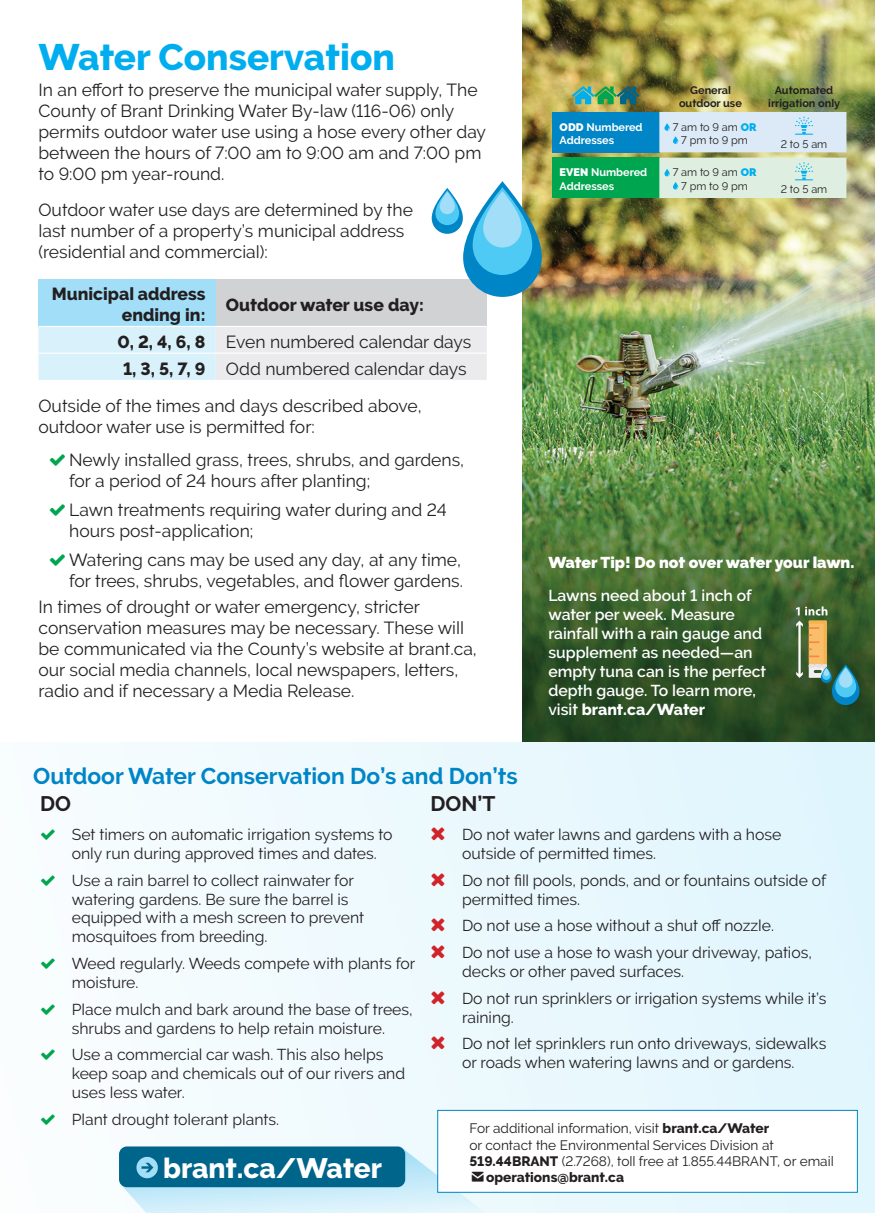
<style>
.page{position:relative;width:875px;height:1213px;background:#fff}
.page>*{position:absolute;margin:0;border:0;box-sizing:border-box;transform-origin:0 0}
.t1{font:800 36.75px "Raleway";color:#00aeef}
.t2{font:800 28px "Raleway";letter-spacing:-.005em;color:#fff}
.t3{font:700 22.75px "Raleway";color:#0085c6}
.t4{font:700 21px "Raleway";color:#231f20}
.t5{font:17.5px/21px "Raleway";color:#231f20}
.t6{font:800 17.5px/21px "Raleway";color:#231f20;text-align:right}
.Bullets_-_Red_X{font:15.75px/18.9px "Raleway";color:#231f20}
.t7{font:600 15.75px/18.9px "Raleway";color:#fff}
.t8{font:900 15.75px "Raleway";letter-spacing:-.005em;color:#fff}
.t9{font:13.65px "Raleway";color:#231f20}
.t10{font:800 13.65px "Raleway";color:#231f20}
.t11{font:10.85px/13.1px "Raleway";color:#231f20;text-align:center}
.t12{font:700 10.85px/13.1px "Raleway";color:#fff}
.t13{font:700 10.85px/13.1px "Raleway";color:#231f20;text-align:center}
.s1{font-weight:900}
.s2{font-weight:900;color:#00aeef}
.s3{font-weight:800}
</style>
<div class="page">
<div style="left:0;top:742px;width:875px;height:471px;background:linear-gradient(to right,#fafdfe,#def5fc)"></div>
<img style="left:523px;top:0;width:352px;height:437px">
<div style="left:38px;top:279px;width:178px;height:47px;background:#a2def7"></div>
<div style="left:216px;top:279px;width:271px;height:47px;background:#d1d2d4"></div>
<svg style="left:38px;top:327px;width:449px;height:53px;background:#e3edf2"></svg>
<hr style="left:38px;top:353px;width:178px;height:1px;background:#fff">
<hr style="left:216px;top:353px;width:271px;height:1px;background:#fff">
<svg style="left:523px;top:437px;width:352px;height:305px;background:#456c34"></svg>
<div style="left:552px;top:112px;width:107px;height:40px;background:#0085c6"></div>
<div style="left:552px;top:158px;width:107px;height:40px;background:#00a54f"></div>
<svg style="left:572px;top:86px;width:67px;height:18px"></svg>
<div style="left:659px;top:112px;width:187px;height:40px;background:#dbeaf6"></div>
<div style="left:659px;top:158px;width:187px;height:40px;background:#deefe2"></div>
<svg style="left:463px;top:181px;width:79px;height:116px;fill:#0085c6"></svg>
<svg style="left:472px;top:187px;width:60px;height:88px;background:#60c5e6"></svg>
<svg style="left:483px;top:191px;width:38px;height:56px;background:#8cd4f2"></svg>
<svg style="left:432px;top:188px;width:31px;height:46px"></svg>
<svg style="left:435px;top:190px;width:24px;height:35px"></svg>
<svg style="left:440px;top:192px;width:15px;height:22px"></svg>
<svg style="left:796px;top:606px;width:31px;height:72px;background:#a69d67"></svg>
<svg style="left:832px;top:664px;width:27px;height:41px"></svg>
<svg style="left:835px;top:666px;width:21px;height:31px"></svg>
<svg style="left:839px;top:668px;width:13px;height:20px"></svg>
<svg style="left:821px;top:667px;width:11px;height:16px"></svg>
<div style="left:822px;top:668px;width:8px;height:12px;background:#4ecaf4;border-radius:4px"></div>
<svg style="left:823px;top:668px;width:6px;height:8px"></svg>
<div style="left:438px;top:1110px;width:419px;height:82px;background:#fff"></div>
<div style="left:437px;top:1110px;width:420px;height:82px;border:1px solid #0085c6"></div>
<svg style="left:41px;top:829px;width:14px;height:11px"></svg>
<svg style="left:41px;top:875px;width:14px;height:10px"></svg>
<svg style="left:41px;top:958px;width:14px;height:11px"></svg>
<svg style="left:41px;top:1004px;width:14px;height:10px"></svg>
<svg style="left:41px;top:1050px;width:14px;height:10px"></svg>
<svg style="left:41px;top:1114px;width:14px;height:11px"></svg>
<svg style="left:432px;top:827px;width:12px;height:13px"></svg>
<svg style="left:432px;top:873px;width:12px;height:13px"></svg>
<svg style="left:432px;top:919px;width:12px;height:12px"></svg>
<svg style="left:432px;top:945px;width:12px;height:13px"></svg>
<svg style="left:432px;top:991px;width:12px;height:13px"></svg>
<svg style="left:432px;top:1037px;width:12px;height:12px"></svg>
<svg style="left:119px;top:1146px;width:400px;height:67px"></svg>
<h2 class="t1" style="left:38px;top:36px;width:358px">Water Conservation</h2>
<p class="t5" style="left:38px;top:79px;width:449px">In an effort to preserve the municipal water supply, The County of Brant Drinking Water By-law (116-06) only permits outdoor water use using a hose every other day between the hours of 7:00 am to 9:00 am and 7:00 pm to 9:00 pm year-round.</p>
<p class="t5" style="left:38px;top:200px;width:376px">Outdoor water use days are determined by the last number of a property’s municipal address (residential and commercial):</p>
<p class="t6" style="left:52px;top:284px;width:155px">Municipal address ending in:</p>
<p class="t6" style="left:226px;top:294px;width:199px">Outdoor water use day:</p>
<p class="t6" style="left:117px;top:331px;width:90px">0, 2, 4, 6, 8</p>
<p class="t5" style="left:226px;top:331px;width:247px">Even numbered calendar days</p>
<p class="t6" style="left:123px;top:358px;width:84px">1, 3, 5, 7, 9</p>
<p class="t5" style="left:226px;top:358px;width:242px">Odd numbered calendar days</p>
<p class="t5" style="left:38px;top:395px;width:385px">Outside of the times and days described above, outdoor water use is permitted for:</p>
<p class="t5" style="left:69px;top:450px;width:396px">Newly installed grass, trees, shrubs, and gardens, for a period of 24 hours after planting;</p>
<p class="t5" style="left:69px;top:499px;width:379px">Lawn treatments requiring water during and 24 hours post-application;</p>
<p class="t5" style="left:69px;top:549px;width:395px">Watering cans may be used any day, at any time, for trees, shrubs, vegetables, and flower gardens.</p>
<p class="t5" style="left:38px;top:596px;width:440px">In times of drought or water emergency, stricter conservation measures may be necessary. These will be communicated via the County’s website at brant.ca, our social media channels, local newspapers, letters, radio and if necessary a Media Release.</p>
<p class="t13" style="left:679px;top:84px;width:64px">General outdoor use</p>
<p class="t13" style="left:768px;top:84px;width:73px">Automated irrigation only</p>
<p class="t12" style="left:559px;top:120px;width:85px"><span class="s1">ODD</span> Numbered<br>Addresses</p>
<p class="t11" style="left:673px;top:120px;width:85px">7 am to 9 am <span class="s2">OR<br></span>7 pm to 9 pm</p>
<p class="t12" style="left:559px;top:166px;width:89px"><span class="s1">EVEN</span> Numbered<br>Addresses</p>
<p class="t11" style="left:673px;top:166px;width:85px">7 am to 9 am <span class="s2">OR<br></span>7 pm to 9 pm</p>
<p class="t11" style="left:781px;top:137px;width:48px">2 to 5 am</p>
<p class="t11" style="left:781px;top:183px;width:48px">2 to 5 am</p>
<p class="t8" style="left:548px;top:554px;width:307px">Water Tip! Do not over water your lawn.</p>
<p class="t7" style="left:548px;top:586px;width:219px">Lawns need about 1 inch of water per week. Measure rainfall with a rain gauge and supplement as needed—an empty tuna can is the perfect depth gauge. To learn more, visit <span class="s3">brant.ca/Water</span></p>
<p class="t3" style="left:33px;top:763px;width:486px">Outdoor Water Conservation Do’s and Don’ts</p>
<p class="t4" style="left:40px;top:792px;width:32px">DO</p>
<p class="t4" style="left:430px;top:792px;width:66px">DON’T</p>
<p class="Bullets_-_Red_X" style="left:72px;top:825px;width:322px">Set timers on automatic irrigation systems to only run during approved times and dates.</p>
<p class="Bullets_-_Red_X" style="left:72px;top:870px;width:294px">Use a rain barrel to collect rainwater for watering gardens. Be sure the barrel is equipped with a mesh screen to prevent mosquitoes from breeding.</p>
<p class="Bullets_-_Red_X" style="left:72px;top:954px;width:345px">Weed regularly. Weeds compete with plants for moisture.</p>
<p class="Bullets_-_Red_X" style="left:72px;top:1000px;width:342px">Place mulch and bark around the base of trees, shrubs and gardens to help retain moisture.</p>
<p class="Bullets_-_Red_X" style="left:72px;top:1045px;width:335px">Use a commercial car wash. This also helps keep soap and chemicals out of our rivers and uses less water.</p>
<p class="Bullets_-_Red_X" style="left:72px;top:1110px;width:209px">Plant drought tolerant plants.</p>
<h3 class="Bullets_-_Red_X" style="left:462px;top:825px;width:321px">Do not water lawns and gardens with a hose outside of permitted times.</h3>
<h3 class="Bullets_-_Red_X" style="left:462px;top:870px;width:366px">Do not fill pools, ponds, and or fountains outside of permitted times.</h3>
<h3 class="Bullets_-_Red_X" style="left:462px;top:916px;width:313px">Do not use a hose without a shut off nozzle.</h3>
<h3 class="Bullets_-_Red_X" style="left:462px;top:943px;width:351px">Do not use a hose to wash your driveway, patios, decks or other paved surfaces.</h3>
<h3 class="Bullets_-_Red_X" style="left:462px;top:989px;width:366px">Do not run sprinklers or irrigation systems while it’s raining.</h3>
<h3 class="Bullets_-_Red_X" style="left:462px;top:1034px;width:366px">Do not let sprinklers run onto driveways, sidewalks or roads when watering lawns and or gardens.</h3>
<p class="t9" style="left:469px;top:1120px;width:301px">For additional information, visit <span class="s3">brant.ca/Water</span></p>
<p class="t9" style="left:469px;top:1137px;width:306px">or contact the Environmental Services Division at</p>
<p class="t9" style="left:469px;top:1153px;width:366px"><span class="s3">519.44BRANT</span> (2.7268), toll free at 1.855.44BRANT, or email</p>
<p class="t10" style="left:486px;top:1170px;width:139px">operations@brant.ca</p>
<p class="t2" style="left:163px;top:1152px;width:220px">brant.ca/Water</p>
</div>
